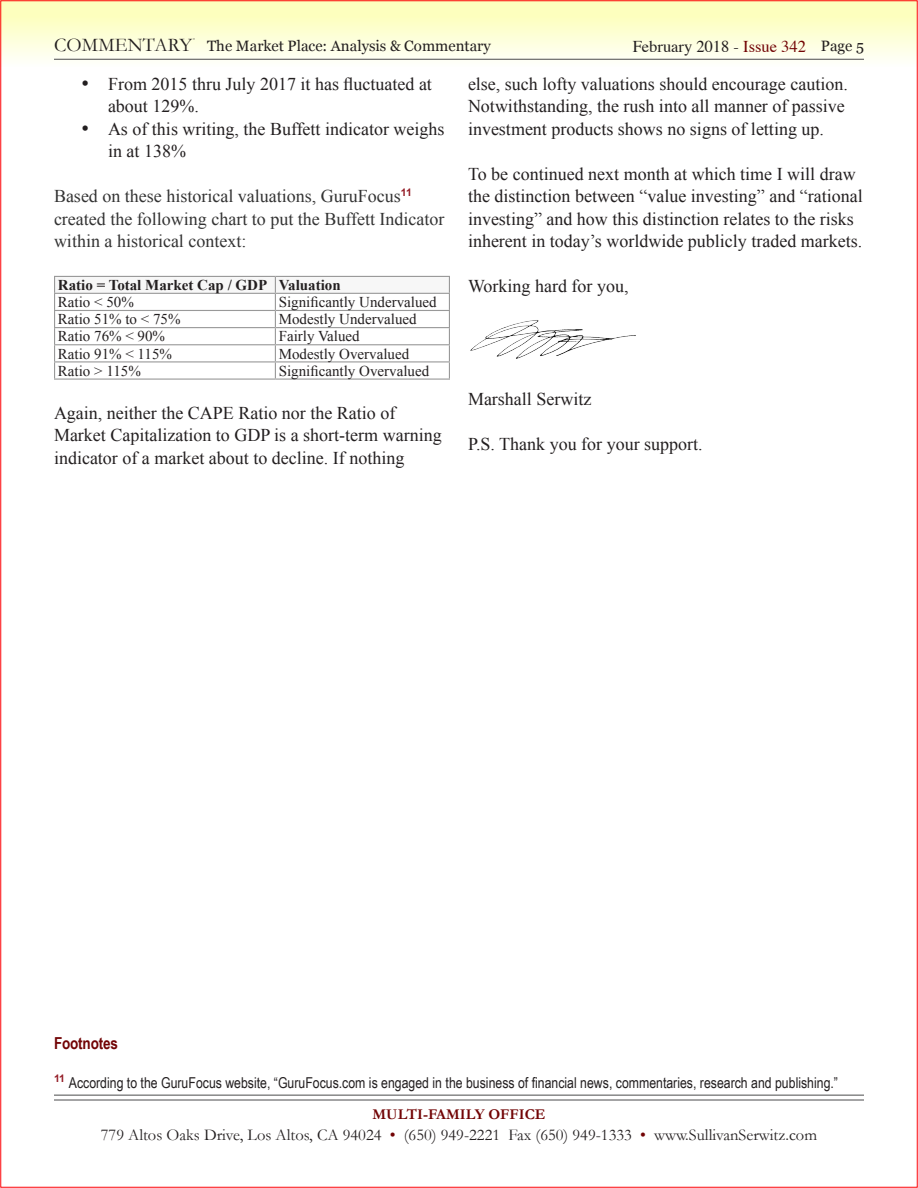
<style>
.page{position:relative;width:918px;height:1188px;background:#fff}
.page>*{position:absolute;margin:0;border:0;box-sizing:border-box;transform-origin:0 0}
.t1{font:18px/22.5px "Times New Roman";color:#231f20}
.t2{font:18px/22.5px "Times New Roman";color:#333}
.t3{font:16.5px "Garamond";color:#231f20}
.t4{font:16.5px "Times";color:#231f20}
.t5{font:700 16.5px "Arial Narrow";letter-spacing:-.01em;color:#720405}
.t6{font:15px "Times New Roman";color:#231f20}
.t7{font:15px "Arial Narrow";color:#231f20}
.t8{font:15px "Georgia";color:#231f20}
.t9{font:700 15px "Times New Roman";color:#231f20}
.t10{font:700 15px "Garamond";color:#720405}
.t11{font:italic 5.55px "Adobe Garamond Pro";color:#231f20}
.s1{font-family:"Garamond";font-size:19.5px}
.s2{color:#720405}
.s3{font-family:"Georgia";font-size:15px}
</style>
<div class="page">
<svg style="left:2px;top:2px;width:914px;height:58px;background:#fcfed1"></svg>
<hr style="left:54px;top:1095px;width:810px;height:1px;background:#4b4c4d">
<hr style="left:54px;top:1100px;width:810px;height:1px;background:#4b4c4d">
<hr style="left:54px;top:59px;width:810px;height:1px;background:#4b4c4d">
<hr style="left:54px;top:379px;width:221px;height:1px;background:#999">
<hr style="left:275px;top:379px;width:175px;height:1px;background:#999">
<svg style="left:54px;top:276px;width:396px;height:103px"></svg>
<img style="left:470px;top:320px;width:166px;height:39px">
<p class="t11" style="left:192px;top:37px;width:3px">®</p>
<p class="t1" style="left:108px;top:73px;width:326px;text-indent:-27px">• From 2015 thru July 2017 it has fluctuated at about 129%.</p>
<p class="t1" style="left:108px;top:118px;width:338px;text-indent:-27px">• As of this writing, the Buffett indicator weighs in at 138%</p>
<p class="t2" style="left:54px;top:185px;width:392px">Based on these historical valuations, GuruFocus<sup>11 </sup>created the following chart to put the Buffett Indicator within a historical context:</p>
<p class="t9" style="left:58px;top:277px;width:284px">Ratio = Total Market Cap / GDP Valuation</p>
<p class="t6" style="left:58px;top:294px;width:77px">Ratio &lt; 50%</p>
<p class="t6" style="left:279px;top:294px;width:159px">Significantly Undervalued</p>
<p class="t6" style="left:58px;top:311px;width:124px">Ratio 51% to &lt; 75%</p>
<p class="t6" style="left:279px;top:311px;width:139px">Modestly Undervalued</p>
<p class="t6" style="left:58px;top:328px;width:109px">Ratio 76% &lt; 90%</p>
<p class="t6" style="left:279px;top:328px;width:82px">Fairly Valued</p>
<p class="t6" style="left:58px;top:345px;width:116px">Ratio 91% &lt; 115%</p>
<p class="t6" style="left:279px;top:345px;width:132px">Modestly Overvalued</p>
<p class="t6" style="left:58px;top:362px;width:84px">Ratio &gt; 115%</p>
<p class="t6" style="left:279px;top:362px;width:152px">Significantly Overvalued</p>
<p class="t1" style="left:54px;top:401px;width:389px">Again, neither the CAPE Ratio nor the Ratio of<br>Market Capitalization to GDP is a short-term warning indicator of a market about to decline. If nothing</p>
<p class="t8" style="left:54px;top:37px;width:438px"><span class="s1">COMMENTARY</span> The Market Place: Analysis &amp; Commentary</p>
<p class="t4" style="left:633px;top:40px;width:233px">February 2018 - <span class="s2">Issue 342</span> <span class="s3">Page 5</span></p>
<p class="t1" style="left:468px;top:73px;width:381px">else, such lofty valuations should encourage caution.<br>Notwithstanding, the rush into all manner of passive investment products shows no signs of letting up.</p>
<p class="t1" style="left:468px;top:163px;width:396px">To be continued next month at which time I will draw the distinction between “value investing” and “rational investing” and how this distinction relates to the risks inherent in today’s worldwide publicly traded markets.</p>
<p class="t1" style="left:468px;top:275px;width:162px">Working hard for you,</p>
<p class="t1" style="left:468px;top:388px;width:125px">Marshall Serwitz</p>
<p class="t1" style="left:468px;top:433px;width:236px">P.S. Thank you for your support.</p>
<p class="t5" style="left:54px;top:1033px;width:66px">Footnotes</p>
<p class="t7" style="left:54px;top:1074px;width:786px"><sup>11</sup> According to the GuruFocus website, “GuruFocus.com is engaged in the business of financial news, commentaries, research and publishing.”</p>
<p class="t10" style="left:373px;top:1106px;width:174px">MULTI-FAMILY OFFICE</p>
<p class="t3" style="left:101px;top:1126px;width:718px">779 Altos Oaks Drive, Los Altos, CA 94024 <span class="s2">•</span> (650) 949-2221 Fax (650) 949-1333 <span class="s2">•</span> www.SullivanSerwitz.com</p>
</div>
